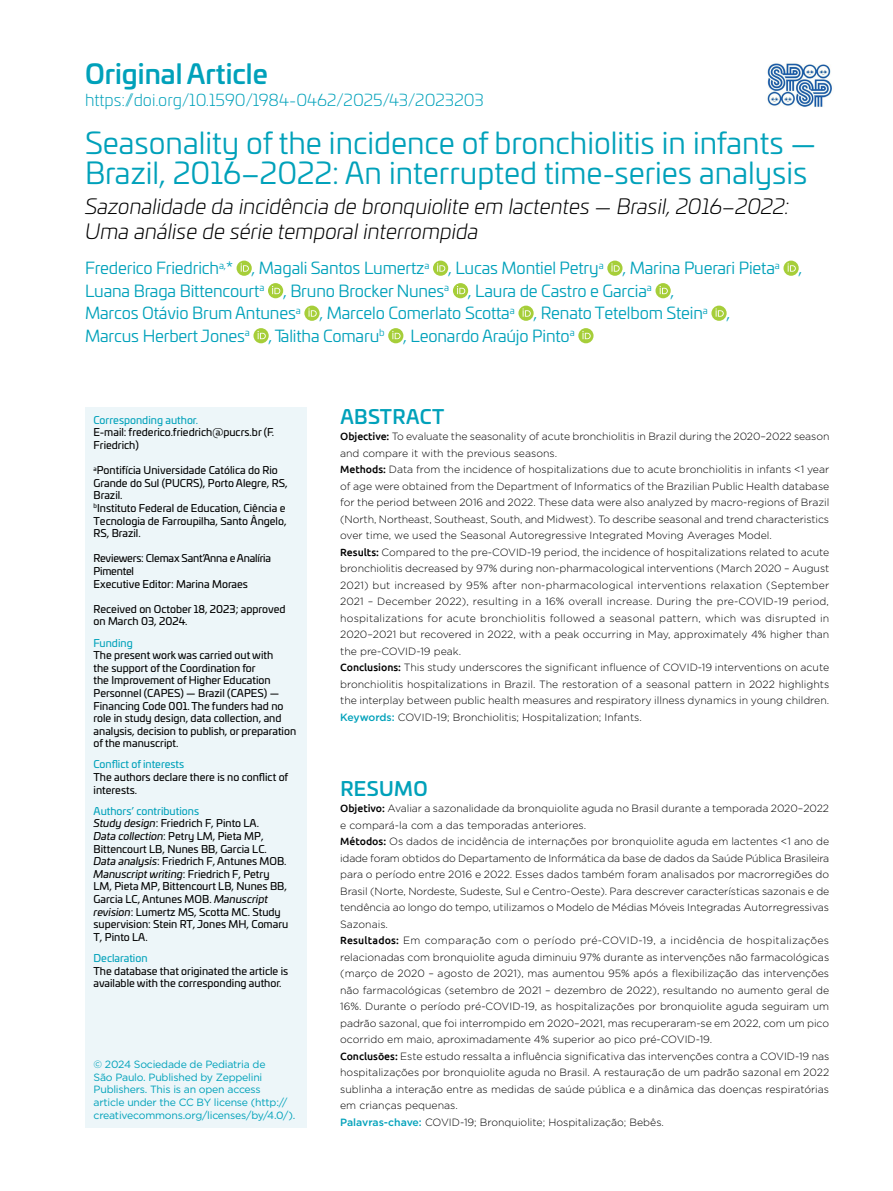
<style>
.page{position:relative;width:893px;height:1191px;background:#fff}
.page>*{position:absolute;margin:0;border:0;box-sizing:border-box;transform-origin:0 0}
.t1{font:30px/30px "Univia Pro";color:#00a1ba}
.t2{font:500 27px "Univia Pro";color:#00a1ba}
.t3{font:italic 300 21px/25.5px "Univia Pro";color:#000}
.t4{font:500 19.5px "Univia Pro";letter-spacing:.02em;color:#00a1ba}
.t5{font:16.5px/22.5px "Univia Pro";letter-spacing:-.01em;color:#00a1ba}
.t6{font:300 16.5px "Univia Pro";color:#00a1ba}
.t7{font:300 10.5px/16.5px "Gotham";color:#000}
.t8{font:10.5px/12.6px "Univia Pro";color:#000}
.t9{font:10.5px/12.6px "Gotham";letter-spacing:-.02em;color:#00a1ba}
.t10{font:10.5px/12.6px "Univia Pro";letter-spacing:-.02em;color:#000}
.t11{font:10.5px "Univia Pro";color:#00a1ba}
.s1{color:#00a1ba}
.s2{font-style:italic}
.s3{font-family:"Ubuntu";font-weight:500}
.s4{font-weight:500;color:#00a1ba}
</style>
<div class="page">
<svg style="left:237px;top:261px;width:15px;height:15px"></svg>
<svg style="left:241px;top:263px;width:8px;height:9px"></svg>
<div style="left:433px;top:261px;width:15px;height:15px;background:#a6ce39;border-radius:50%"></div>
<svg style="left:437px;top:263px;width:8px;height:9px"></svg>
<div style="left:607px;top:261px;width:15px;height:15px;background:#a6ce39;border-radius:50%"></div>
<svg style="left:611px;top:263px;width:9px;height:9px"></svg>
<svg style="left:783px;top:261px;width:16px;height:15px"></svg>
<svg style="left:788px;top:263px;width:8px;height:9px"></svg>
<svg style="left:268px;top:283px;width:15px;height:15px"></svg>
<svg style="left:272px;top:286px;width:8px;height:8px"></svg>
<div style="left:453px;top:283px;width:15px;height:15px;background:#a6ce39;border-radius:50%"></div>
<svg style="left:457px;top:286px;width:8px;height:8px"></svg>
<svg style="left:655px;top:283px;width:16px;height:15px"></svg>
<svg style="left:660px;top:286px;width:8px;height:8px"></svg>
<svg style="left:304px;top:306px;width:16px;height:15px"></svg>
<svg style="left:308px;top:308px;width:9px;height:9px"></svg>
<svg style="left:518px;top:306px;width:16px;height:15px"></svg>
<svg style="left:522px;top:308px;width:9px;height:9px"></svg>
<svg style="left:711px;top:306px;width:16px;height:15px"></svg>
<svg style="left:715px;top:308px;width:9px;height:9px"></svg>
<svg style="left:253px;top:328px;width:16px;height:15px"></svg>
<svg style="left:258px;top:331px;width:8px;height:8px"></svg>
<svg style="left:388px;top:328px;width:15px;height:15px"></svg>
<svg style="left:392px;top:331px;width:9px;height:8px"></svg>
<svg style="left:578px;top:328px;width:15px;height:15px"></svg>
<svg style="left:582px;top:331px;width:9px;height:8px"></svg>
<img style="left:767px;top:62px;width:65px;height:45px">
<div style="left:85px;top:407px;width:221px;height:720px;background:#edf6f9"></div>
<h2 class="t2" style="left:85px;top:53px;width:184px">Original Article</h2>
<h3 class="t6" style="left:85px;top:88px;width:400px">https://doi.org/10.1590/1984-0462/2025/43/2023203</h3>
<h1 class="t1" style="left:85px;top:126px;width:733px">Seasonality of the incidence of bronchiolitis in infants —<br>Brazil, 2016–2022: An interrupted time-series analysis</h1>
<h3 class="t3" style="left:85px;top:192px;width:706px">Sazonalidade da incidência de bronquiolite em lactentes — Brasil, 2016–2022:<br>Uma análise de série temporal interrompida</h3>
<p class="t5" style="left:85px;top:256px;width:719px">Frederico Friedrich<sup>a,</sup>* , Magali Santos Lumertz<sup>a</sup> , Lucas Montiel Petry<sup>a</sup> , Marina Puerari Pieta<sup>a</sup> , Luana Braga Bittencourt<sup>a</sup> , Bruno Brocker Nunes<sup>a</sup> , Laura de Castro e Garcia<sup>a</sup> ,<br>Marcos Otávio Brum Antunes<sup>a</sup> , Marcelo Comerlato Scotta<sup>a</sup> , Renato Tetelbom Stein<sup>a</sup> ,<br>Marcus Herbert Jones<sup>a</sup> , Talitha Comaru<sup>b</sup> , Leonardo Araújo Pinto<sup>a</sup></p>
<p class="t11" style="left:94px;top:412px;width:106px">Corresponding author.</p>
<p class="t8" style="left:94px;top:425px;width:182px">E-mail: frederico.friedrich@pucrs.br (F.<br>Friedrich)</p>
<p class="t8" style="left:94px;top:463px;width:196px"><sup>a</sup>Pontifícia Universidade Católica do Rio<br>Grande do Sul (PUCRS), Porto Alegre, RS,<br>Brazil.<br><sup>b</sup>Instituto Federal de Education, Ciência e<br>Tecnologia de Farroupilha, Santo Ângelo,<br>RS, Brazil.</p>
<p class="t10" style="left:94px;top:551px;width:179px">Reviewers: Clemax Sant’Anna e Analíria<br>Pimentel<br>Executive Editor: Marina Moraes</p>
<p class="t8" style="left:94px;top:602px;width:193px">Received on October 18, 2023; approved on March 03, 2024.</p>
<p class="t11" style="left:94px;top:634px;width:41px">Funding</p>
<p class="t8" style="left:94px;top:648px;width:204px">The present work was carried out with<br>the support of the Coordination for<br>the Improvement of Higher Education Personnel (CAPES) — Brazil (CAPES) — Financing Code 001. The funders had no role in study design, data collection, and analysis, decision to publish, or preparation of the manuscript.</p>
<p class="t11" style="left:94px;top:756px;width:92px">Conflict of interests</p>
<p class="t8" style="left:94px;top:770px;width:196px">The authors declare there is no conflict of interests.</p>
<p class="t8" style="left:94px;top:804px;width:196px"><span class="s1">Authors’ contributions<br></span><span class="s2">Study design</span>: Friedrich F, Pinto LA.<br><span class="s2">Data collection</span>: Petry LM, Pieta MP, Bittencourt LB, Nunes BB, Garcia LC.<br><span class="s2">Data analysis</span>: Friedrich F, Antunes MOB.<br><span class="s2">Manuscript writing</span>: Friedrich F, Petry LM, Pieta MP, Bittencourt LB, Nunes BB, Garcia LC, Antunes MOB. <span class="s2">Manuscript revision</span>: Lumertz MS, Scotta MC. Study supervision: Stein RT, Jones MH, Comaru T, Pinto LA.</p>
<p class="t11" style="left:94px;top:950px;width:56px">Declaration</p>
<p class="t8" style="left:94px;top:963px;width:196px">The database that originated the article is available with the corresponding author.</p>
<p class="t9" style="left:94px;top:1058px;width:203px">© 2024 Sociedade de Pediatria de<br>São Paulo. Published by Zeppelini Publishers. This is an open access<br>article under the CC BY license (http:// creativecommons.org/licenses/by/4.0/).</p>
<h3 class="t4" style="left:340px;top:401px;width:105px">ABSTRACT</h3>
<p class="t7" style="left:340px;top:428px;width:491px"><span class="s3">Objective:</span> To evaluate the seasonality of acute bronchiolitis in Brazil during the 2020–2022 season and compare it with the previous seasons.<br><span class="s3">Methods:</span> Data from the incidence of hospitalizations due to acute bronchiolitis in infants &lt;1 year of age were obtained from the Department of Informatics of the Brazilian Public Health database for the period between 2016 and 2022. These data were also analyzed by macro-regions of Brazil (North, Northeast, Southeast, South, and Midwest). To describe seasonal and trend characteristics over time, we used the Seasonal Autoregressive Integrated Moving Averages Model.<br><span class="s3">Results:</span> Compared to the pre-COVID-19 period, the incidence of hospitalizations related to acute bronchiolitis decreased by 97% during non-pharmacological interventions (March 2020 – August 2021) but increased by 95% after non-pharmacological interventions relaxation (September 2021 – December 2022), resulting in a 16% overall increase. During the pre-COVID-19 period, hospitalizations for acute bronchiolitis followed a seasonal pattern, which was disrupted in 2020–2021 but recovered in 2022, with a peak occurring in May, approximately 4% higher than the pre-COVID-19 peak.<br><span class="s3">Conclusions:</span> This study underscores the significant influence of COVID-19 interventions on acute bronchiolitis hospitalizations in Brazil. The restoration of a seasonal pattern in 2022 highlights the interplay between public health measures and respiratory illness dynamics in young children.<br><span class="s4">Keywords:</span> COVID-19; Bronchiolitis; Hospitalization; Infants.</p>
<h3 class="t4" style="left:340px;top:773px;width:89px">RESUMO</h3>
<p class="t7" style="left:340px;top:800px;width:491px"><span class="s3">Objetivo:</span> Avaliar a sazonalidade da bronquiolite aguda no Brasil durante a temporada 2020–2022 e compará-la com a das temporadas anteriores.<br><span class="s3">Métodos:</span> Os dados de incidência de internações por bronquiolite aguda em lactentes &lt;1 ano de idade foram obtidos do Departamento de Informática da base de dados da Saúde Pública Brasileira para o período entre 2016 e 2022. Esses dados também foram analisados por macrorregiões do Brasil (Norte, Nordeste, Sudeste, Sul e Centro-Oeste). Para descrever características sazonais e de tendência ao longo do tempo, utilizamos o Modelo de Médias Móveis Integradas Autorregressivas Sazonais.<br><span class="s3">Resultados:</span> Em comparação com o período pré-COVID-19, a incidência de hospitalizações relacionadas com bronquiolite aguda diminuiu 97% durante as intervenções não farmacológicas (março de 2020 – agosto de 2021), mas aumentou 95% após a flexibilização das intervenções não farmacológicas (setembro de 2021 – dezembro de 2022), resultando no aumento geral de 16%. Durante o período pré-COVID-19, as hospitalizações por bronquiolite aguda seguiram um padrão sazonal, que foi interrompido em 2020–2021, mas recuperaram-se em 2022, com um pico ocorrido em maio, aproximadamente 4% superior ao pico pré-COVID-19.<br><span class="s3">Conclusões:</span> Este estudo ressalta a influência significativa das intervenções contra a COVID-19 nas hospitalizações por bronquiolite aguda no Brasil. A restauração de um padrão sazonal em 2022 sublinha a interação entre as medidas de saúde pública e a dinâmica das doenças respiratórias em crianças pequenas.<br><span class="s4">Palavras-chave:</span> COVID-19; Bronquiolite; Hospitalização; Bebês.</p>
</div>
